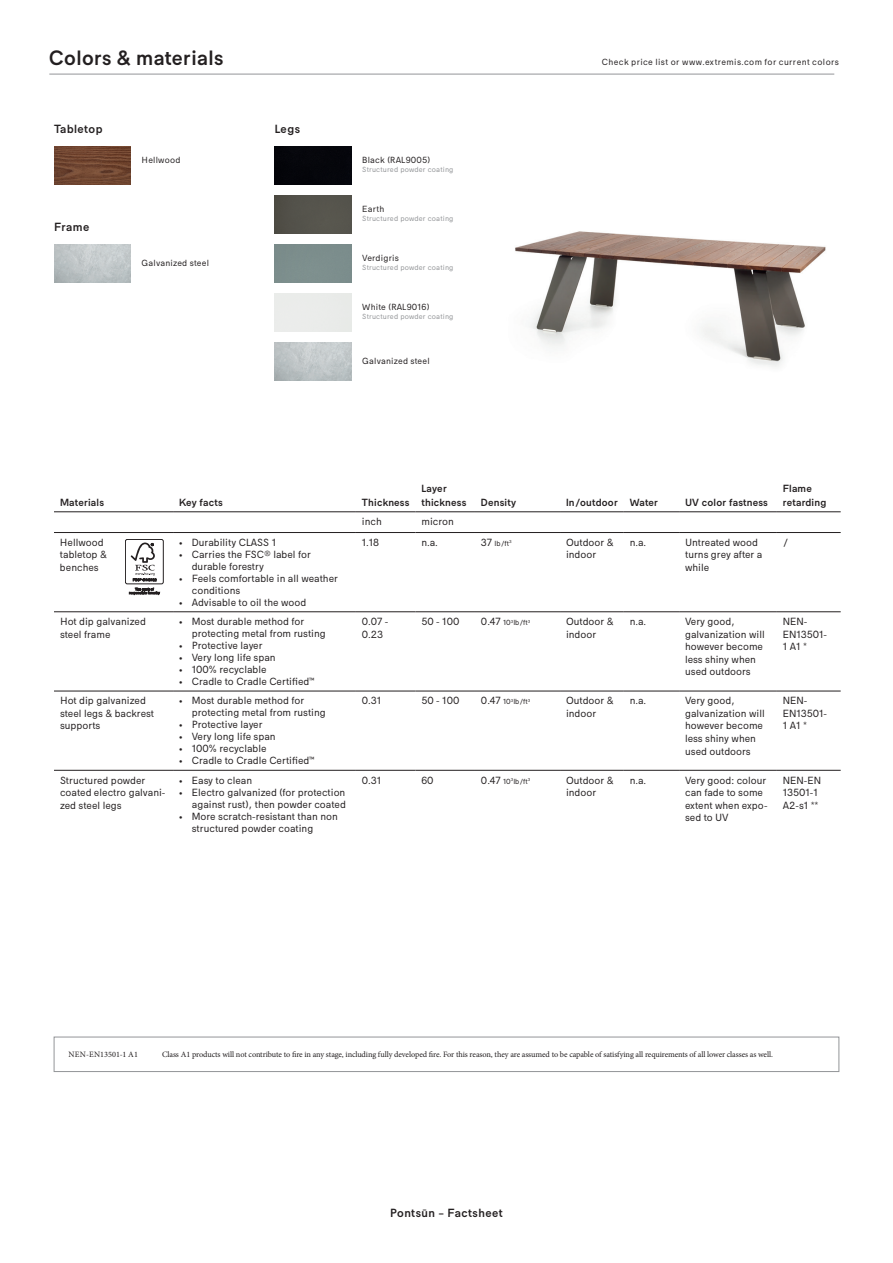
<style>
.page{position:relative;width:893px;height:1263px;background:#fff}
.page>*{position:absolute;margin:0;border:0;box-sizing:border-box;transform-origin:0 0}
.t1{font:500 21px "Extremis Compakt";letter-spacing:.02em;color:#231f20}
.t2{font:500 12px "Extremis Compakt";letter-spacing:.04em;color:#231f20}
.t3{font:10.5px/12.6px "Extremis Compakt";color:#231f20}
.t4{font:500 10.5px/13.5px "Extremis Compakt";letter-spacing:.02em;color:#231f20}
.t5{font:9px "Extremis Compakt";letter-spacing:.02em;color:#231f20}
.t6{font:9px "Extremis Compakt";letter-spacing:.045em;color:#231f20}
.t7{font:8.25px "Minion Pro";letter-spacing:-.01em;color:#231f20}
.t8{font:8.25px "Minion Pro";letter-spacing:.01em;color:#231f20}
.t9{font:7.5px "Extremis Compakt";letter-spacing:.02em;color:#939598}
.t10{font:7.5px "Extremis Compakt";color:#231f20}
.s1{font-size:10.5px}
</style>
<div class="page">
<img style="left:515px;top:231px;width:311px;height:136px">
<hr style="left:49px;top:74px;width:785px;height:1px;background:#939598">
<hr style="left:54px;top:511px;width:119px;height:1px;background:#231f20">
<hr style="left:173px;top:511px;width:183px;height:1px;background:#231f20">
<hr style="left:356px;top:511px;width:59px;height:1px;background:#231f20">
<hr style="left:415px;top:511px;width:60px;height:1px;background:#231f20">
<hr style="left:475px;top:511px;width:85px;height:1px;background:#231f20">
<hr style="left:560px;top:511px;width:64px;height:1px;background:#231f20">
<hr style="left:624px;top:511px;width:55px;height:1px;background:#231f20">
<hr style="left:679px;top:511px;width:98px;height:1px;background:#231f20">
<hr style="left:777px;top:511px;width:64px;height:1px;background:#231f20">
<hr style="left:54px;top:532px;width:119px;height:1px;background:#231f20">
<hr style="left:173px;top:532px;width:183px;height:1px;background:#231f20">
<hr style="left:356px;top:532px;width:59px;height:1px;background:#231f20">
<hr style="left:415px;top:532px;width:60px;height:1px;background:#231f20">
<hr style="left:560px;top:532px;width:64px;height:1px;background:#231f20">
<hr style="left:624px;top:532px;width:55px;height:1px;background:#231f20">
<hr style="left:679px;top:532px;width:98px;height:1px;background:#231f20">
<hr style="left:777px;top:532px;width:64px;height:1px;background:#231f20">
<hr style="left:54px;top:611px;width:119px;height:1px;background:#231f20">
<hr style="left:173px;top:611px;width:183px;height:1px;background:#231f20">
<hr style="left:356px;top:611px;width:59px;height:1px;background:#231f20">
<hr style="left:415px;top:611px;width:60px;height:1px;background:#231f20">
<hr style="left:560px;top:611px;width:64px;height:1px;background:#231f20">
<hr style="left:624px;top:611px;width:55px;height:1px;background:#231f20">
<hr style="left:679px;top:611px;width:98px;height:1px;background:#231f20">
<hr style="left:777px;top:611px;width:64px;height:1px;background:#231f20">
<hr style="left:54px;top:691px;width:119px;height:1px;background:#231f20">
<hr style="left:173px;top:691px;width:183px;height:1px;background:#231f20">
<hr style="left:356px;top:691px;width:59px;height:1px;background:#231f20">
<hr style="left:415px;top:691px;width:60px;height:1px;background:#231f20">
<hr style="left:560px;top:691px;width:64px;height:1px;background:#231f20">
<hr style="left:624px;top:691px;width:55px;height:1px;background:#231f20">
<hr style="left:679px;top:691px;width:98px;height:1px;background:#231f20">
<hr style="left:777px;top:691px;width:64px;height:1px;background:#231f20">
<hr style="left:475px;top:532px;width:85px;height:1px;background:#231f20">
<hr style="left:475px;top:611px;width:85px;height:1px;background:#231f20">
<hr style="left:475px;top:691px;width:85px;height:1px;background:#231f20">
<hr style="left:54px;top:770px;width:119px;height:1px;background:#231f20">
<hr style="left:173px;top:770px;width:183px;height:1px;background:#231f20">
<hr style="left:356px;top:770px;width:59px;height:1px;background:#231f20">
<hr style="left:415px;top:770px;width:60px;height:1px;background:#231f20">
<hr style="left:475px;top:770px;width:85px;height:1px;background:#231f20">
<hr style="left:560px;top:770px;width:64px;height:1px;background:#231f20">
<hr style="left:624px;top:770px;width:55px;height:1px;background:#231f20">
<hr style="left:679px;top:770px;width:98px;height:1px;background:#231f20">
<hr style="left:777px;top:770px;width:64px;height:1px;background:#231f20">
<div style="left:54px;top:1037px;width:785px;height:34px;border:1px solid #939598"></div>
<img style="left:54px;top:244px;width:77px;height:38px">
<img style="left:54px;top:146px;width:77px;height:38px">
<div style="left:275px;top:195px;width:76px;height:38px;background:#55534c"></div>
<div style="left:275px;top:146px;width:76px;height:38px;background:#05060b"></div>
<img style="left:275px;top:342px;width:76px;height:38px">
<div style="left:125px;top:539px;width:38px;height:45px;border:1px solid #231f20;border-radius:2px"></div>
<svg style="left:131px;top:542px;width:25px;height:39px"></svg>
<svg style="left:129px;top:588px;width:31px;height:7px"></svg>
<h1 class="t1" style="left:49px;top:46px;width:175px">Colors &amp; materials</h1>
<p class="t6" style="left:602px;top:57px;width:239px">Check price list or www.extremis.com for current colors</p>
<p class="t2" style="left:54px;top:122px;width:50px">Tabletop</p>
<p class="t2" style="left:54px;top:220px;width:37px">Frame</p>
<p class="t5" style="left:142px;top:155px;width:40px">Hellwood</p>
<p class="t5" style="left:142px;top:258px;width:69px">Galvanized steel</p>
<p class="t2" style="left:275px;top:122px;width:27px">Legs</p>
<p class="t5" style="left:362px;top:155px;width:69px">Black (RAL9005)</p>
<p class="t9" style="left:362px;top:165px;width:93px">Structured powder coating</p>
<p class="t5" style="left:362px;top:204px;width:23px">Earth</p>
<p class="t9" style="left:362px;top:214px;width:93px">Structured powder coating</p>
<p class="t5" style="left:362px;top:253px;width:38px">Verdigris</p>
<p class="t9" style="left:362px;top:263px;width:93px">Structured powder coating</p>
<p class="t5" style="left:362px;top:302px;width:69px">White (RAL9016)</p>
<p class="t9" style="left:362px;top:312px;width:93px">Structured powder coating</p>
<p class="t5" style="left:362px;top:356px;width:69px">Galvanized steel</p>
<p class="t4" style="left:60px;top:495px;width:46px">Materials</p>
<p class="t4" style="left:179px;top:495px;width:45px">Key facts</p>
<p class="t4" style="left:362px;top:495px;width:49px">Thickness</p>
<p class="t4" style="left:421px;top:482px;width:46px">Layer thickness</p>
<p class="t3" style="left:362px;top:515px;width:21px">inch</p>
<p class="t3" style="left:421px;top:515px;width:34px">micron</p>
<p class="t4" style="left:481px;top:495px;width:37px">Density</p>
<p class="t4" style="left:566px;top:495px;width:94px">In/outdoor Water</p>
<p class="t4" style="left:685px;top:495px;width:84px">UV color fastness</p>
<p class="t4" style="left:783px;top:482px;width:45px">Flame retarding</p>
<p class="t3" style="left:60px;top:536px;width:48px">Hellwood tabletop &amp; benches</p>
<p class="t3" style="left:179px;top:536px;width:98px">• Durability CLASS 1</p>
<p class="t3" style="left:192px;top:548px;width:121px;line-height:12px;text-indent:-13px">• Carries the FSC® label for durable forestry</p>
<p class="t3" style="left:192px;top:572px;width:148px;line-height:12px;text-indent:-13px">• Feels comfortable in all weather conditions</p>
<p class="t3" style="left:179px;top:596px;width:129px">• Advisable to oil the wood</p>
<p class="t3" style="left:60px;top:615px;width:87px">Hot dip galvanized steel frame</p>
<p class="t3" style="left:192px;top:615px;width:136px;line-height:12px;text-indent:-13px">• Most durable method for protecting metal from rusting</p>
<p class="t3" style="left:179px;top:639px;width:85px">• Protective layer</p>
<p class="t3" style="left:179px;top:651px;width:98px">• Very long life span</p>
<p class="t3" style="left:179px;top:663px;width:89px">• 100% recyclable</p>
<p class="t3" style="left:179px;top:675px;width:137px">• Cradle to Cradle Certified™</p>
<p class="t3" style="left:60px;top:694px;width:96px">Hot dip galvanized steel legs &amp; backrest supports</p>
<p class="t3" style="left:192px;top:695px;width:136px;line-height:12px;text-indent:-13px">• Most durable method for protecting metal from rusting</p>
<p class="t3" style="left:179px;top:718px;width:85px">• Protective layer</p>
<p class="t3" style="left:179px;top:730px;width:98px">• Very long life span</p>
<p class="t3" style="left:179px;top:742px;width:89px">• 100% recyclable</p>
<p class="t3" style="left:179px;top:754px;width:137px">• Cradle to Cradle Certified™</p>
<p class="t3" style="left:60px;top:774px;width:107px">Structured powder coated electro galvani&shy;zed steel legs</p>
<p class="t3" style="left:179px;top:774px;width:75px">• Easy to clean</p>
<p class="t3" style="left:179px;top:786px;width:168px;line-height:12px;text-align:right">• Electro galvanized (for protection against rust), then powder coated</p>
<p class="t3" style="left:192px;top:810px;width:147px;line-height:12px;text-indent:-13px">• More scratch-resistant than non structured powder coating</p>
<p class="t3" style="left:362px;top:536px;width:19px">1.18</p>
<p class="t3" style="left:421px;top:536px;width:18px">n.a.</p>
<p class="t10" style="left:481px;top:539px;width:32px"><span class="s1">37</span> lb/ft<sup>3</sup></p>
<p class="t3" style="left:566px;top:536px;width:49px">Outdoor &amp; indoor</p>
<p class="t3" style="left:630px;top:536px;width:18px">n.a.</p>
<p class="t3" style="left:685px;top:536px;width:79px">Untreated wood turns grey after a while</p>
<p class="t3" style="left:783px;top:536px;width:7px">/</p>
<p class="t3" style="left:362px;top:615px;width:28px">0.07 -<br>0.23</p>
<p class="t3" style="left:421px;top:615px;width:39px">50 - 100</p>
<p class="t10" style="left:481px;top:618px;width:51px"><span class="s1">0.47</span> 10<sup>3</sup>lb/ft<sup>3</sup></p>
<p class="t3" style="left:566px;top:615px;width:49px">Outdoor &amp; indoor</p>
<p class="t3" style="left:630px;top:615px;width:18px">n.a.</p>
<p class="t3" style="left:685px;top:615px;width:81px">Very good, galvanization will however become less shiny when used outdoors</p>
<p class="t3" style="left:783px;top:615px;width:46px">NEN-<br>EN13501-<br>1 A1 *</p>
<p class="t3" style="left:362px;top:694px;width:21px">0.31</p>
<p class="t3" style="left:421px;top:694px;width:39px">50 - 100</p>
<p class="t10" style="left:481px;top:697px;width:51px"><span class="s1">0.47</span> 10<sup>3</sup>lb/ft<sup>3</sup></p>
<p class="t3" style="left:566px;top:694px;width:49px">Outdoor &amp; indoor</p>
<p class="t3" style="left:630px;top:694px;width:18px">n.a.</p>
<p class="t3" style="left:685px;top:694px;width:81px">Very good, galvanization will however become less shiny when used outdoors</p>
<p class="t3" style="left:783px;top:694px;width:46px">NEN-<br>EN13501-<br>1 A1 *</p>
<p class="t3" style="left:362px;top:774px;width:21px">0.31</p>
<p class="t3" style="left:421px;top:774px;width:14px">60</p>
<p class="t10" style="left:481px;top:777px;width:51px"><span class="s1">0.47</span> 10<sup>3</sup>lb/ft<sup>3</sup></p>
<p class="t3" style="left:566px;top:774px;width:49px">Outdoor &amp; indoor</p>
<p class="t3" style="left:630px;top:774px;width:18px">n.a.</p>
<p class="t3" style="left:685px;top:774px;width:84px">Very good: colour can fade to some extent when expo&shy;sed to UV</p>
<p class="t3" style="left:783px;top:774px;width:40px">NEN-EN<br>13501-1<br>A2-s1 **</p>
<p class="t8" style="left:69px;top:1048px;width:71px">NEN-EN13501-1 A1</p>
<p class="t7" style="left:162px;top:1048px;width:612px">Class A1 products will not contribute to fire in any stage, including fully developed fire. For this reason, they are assumed to be capable of satisfying all requirements of all lower classes as well.</p>
<p class="t2" style="left:390px;top:1206px;width:114px">Pontsūn – Factsheet</p>
</div>
